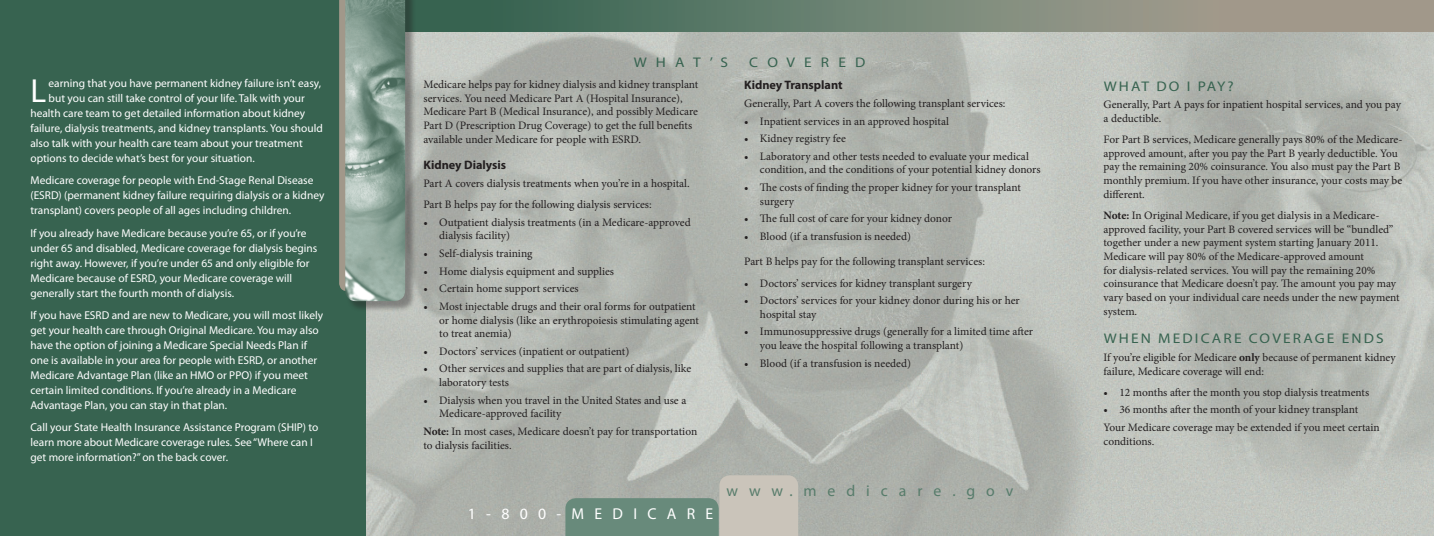
<style>
.page{position:relative;width:1434px;height:536px;background:#fff}
.page>*{position:absolute;margin:0;border:0;box-sizing:border-box;transform-origin:0 0}
.t1{font:33.43px "Myriad Pro";color:#fff}
.t2{font:15.75px "Myriad Pro";color:#577c6b}
.t3{font:15.75px "Myriad Pro";color:#fff}
.t4{font:14px "Myriad Pro";letter-spacing:.14em;color:#376350;scale:1.1 1}
.t5{font:14px "Myriad Pro";letter-spacing:.1em;color:#376350;scale:1.1 1}
.t6{font:700 12.25px "Myriad Pro";color:#231f20}
.Text{font:11.38px/13.7px "Minion Pro";color:#231f20}
.t7{font:11.38px/14.9px "Myriad Pro";color:#fff}
.s1{font-weight:700}
</style>
<div class="page">
<img style="left:365px;top:32px;width:1068px;height:504px">
<div style="left:0;top:0;width:365px;height:536px;background:#376350"></div>
<svg style="left:416px;top:0;width:1017px;height:32px;background:#748474"></svg>
<svg style="left:565px;top:475px;width:233px;height:61px;background:#9aa79c"></svg>
<svg style="left:339px;top:0;width:6px;height:291px;background:#9d9688"></svg>
<div style="left:346px;top:0;width:70px;height:312px;background:#231f20;opacity:.41"></div>
<img style="left:345px;top:0;width:60px;height:301px">
<p class="t1" style="left:30px;top:70px;width:17px">L</p>
<p class="t7" style="left:49px;top:76px;width:274px">earning that you have permanent kidney failure isn’t easy,</p>
<p class="t7" style="left:49px;top:91px;width:258px">but you can still take control of your life. Talk with your</p>
<p class="t7" style="left:30px;top:105px;width:276px">health care team to get detailed information about kidney</p>
<p class="t7" style="left:30px;top:120px;width:294px">failure, dialysis treatments, and kidney transplants. You should</p>
<p class="t7" style="left:30px;top:135px;width:274px">also talk with your health care team about your treatment</p>
<p class="t7" style="left:30px;top:150px;width:226px">options to decide what’s best for your situation.</p>
<p class="t7" style="left:30px;top:173px;width:295px">Medicare coverage for people with End-Stage Renal Disease (ESRD) (permanent kidney failure requiring dialysis or a kidney transplant) covers people of all ages including children.</p>
<p class="t7" style="left:30px;top:225px;width:288px">If you already have Medicare because you’re 65, or if you’re under 65 and disabled, Medicare coverage for dialysis begins right away. However, if you’re under 65 and only eligible for Medicare because of ESRD, your Medicare coverage will generally start the fourth month of dialysis.</p>
<p class="t7" style="left:30px;top:308px;width:294px">If you have ESRD and are new to Medicare, you will most likely get your health care through Original Medicare. You may also have the option of joining a Medicare Special Needs Plan if one is available in your area for people with ESRD, or another Medicare Advantage Plan (like an HMO or PPO) if you meet certain limited conditions. If you’re already in a Medicare Advantage Plan, you can stay in that plan.</p>
<p class="t7" style="left:30px;top:420px;width:289px">Call your State Health Insurance Assistance Program (SHIP) to learn more about Medicare coverage rules. See “Where can I get more information?” on the back cover.</p>
<p class="t4" style="left:633px;top:53px;width:87px">W H A T ’ S</p>
<p class="t4" style="left:749px;top:53px;width:107px">C O V E R E D</p>
<p class="Text" style="left:423px;top:78px;width:276px">Medicare helps pay for kidney dialysis and kidney transplant services. You need Medicare Part A (Hospital Insurance), Medicare Part B (Medical Insurance), and possibly Medicare Part D (Prescription Drug Coverage) to get the full benefits available under Medicare for people with ESRD.</p>
<p class="t6" style="left:423px;top:157px;width:84px">Kidney Dialysis</p>
<p class="Text" style="left:423px;top:176px;width:268px">Part A covers dialysis treatments when you’re in a hospital.</p>
<p class="Text" style="left:423px;top:198px;width:230px">Part B helps pay for the following dialysis services:</p>
<p class="Text" style="left:439px;top:215px;width:253px;text-indent:-16px">• Outpatient dialysis treatments (in a Medicare-approved dialysis facility)</p>
<p class="Text" style="left:423px;top:246px;width:110px">• Self-dialysis training</p>
<p class="Text" style="left:423px;top:264px;width:192px">• Home dialysis equipment and supplies</p>
<p class="Text" style="left:423px;top:282px;width:157px">• Certain home support services</p>
<p class="Text" style="left:439px;top:299px;width:261px;text-indent:-16px">• Most injectable drugs and their oral forms for outpatient or home dialysis (like an erythropoiesis stimulating agent to treat anemia)</p>
<p class="Text" style="left:423px;top:344px;width:207px">• Doctors’ services (inpatient or outpatient)</p>
<p class="Text" style="left:439px;top:362px;width:253px;text-indent:-16px">• Other services and supplies that are part of dialysis, like laboratory tests</p>
<p class="Text" style="left:439px;top:393px;width:248px;text-indent:-16px">• Dialysis when you travel in the United States and use a<br>Medicare-approved facility</p>
<p class="Text" style="left:423px;top:424px;width:275px"><span class="s1">Note:</span> In most cases, Medicare doesn’t pay for transportation to dialysis facilities.</p>
<p class="t6" style="left:744px;top:77px;width:100px">Kidney Transplant</p>
<p class="Text" style="left:744px;top:96px;width:263px">Generally, Part A covers the following transplant services:</p>
<p class="Text" style="left:744px;top:114px;width:206px">• Inpatient services in an approved hospital</p>
<p class="Text" style="left:744px;top:132px;width:103px">• Kidney registry fee</p>
<p class="Text" style="left:760px;top:149px;width:282px;text-indent:-16px">• Laboratory and other tests needed to evaluate your medical condition, and the conditions of your potential kidney donors</p>
<p class="Text" style="left:760px;top:180px;width:262px;text-indent:-16px">• The costs of finding the proper kidney for your transplant surgery</p>
<p class="Text" style="left:744px;top:212px;width:209px">• The full cost of care for your kidney donor</p>
<p class="Text" style="left:744px;top:229px;width:168px">• Blood (if a transfusion is needed)</p>
<p class="Text" style="left:744px;top:255px;width:242px">Part B helps pay for the following transplant services:</p>
<p class="Text" style="left:744px;top:276px;width:229px">• Doctors’ services for kidney transplant surgery</p>
<p class="Text" style="left:760px;top:294px;width:261px;text-indent:-16px">• Doctors’ services for your kidney donor during his or her hospital stay</p>
<p class="Text" style="left:760px;top:325px;width:274px;text-indent:-16px">• Immunosuppressive drugs (generally for a limited time after you leave the hospital following a transplant)</p>
<p class="Text" style="left:744px;top:356px;width:168px">• Blood (if a transfusion is needed)</p>
<h2 class="t3" style="left:468px;top:503px;width:247px">1 - 8 0 0 - M E D I C A R E</h2>
<h2 class="t2" style="left:726px;top:481px;width:288px">w w w . m e d i c a r e . g o v</h2>
<p class="t5" style="left:1103px;top:77px;width:120px">WHAT DO I PAY?</p>
<p class="Text" style="left:1103px;top:98px;width:299px">Generally, Part A pays for inpatient hospital services, and you pay a deductible.</p>
<p class="Text" style="left:1103px;top:133px;width:300px">For Part B services, Medicare generally pays 80% of the Medicare&shy;approved amount, after you pay the Part B yearly deductible. You pay the remaining 20% coinsurance. You also must pay the Part B monthly premium. If you have other insurance, your costs may be different.</p>
<p class="Text" style="left:1103px;top:208px;width:298px"><span class="s1">Note:</span> In Original Medicare, if you get dialysis in a Medicare&shy;approved facility, your Part B covered services will be “bundled” together under a new payment system starting January 2011.<br>Medicare will pay 80% of the Medicare-approved amount<br>for dialysis-related services. You will pay the remaining 20% coinsurance that Medicare doesn’t pay. The amount you pay may vary based on your individual care needs under the new payment system.</p>
<p class="t4" style="left:1103px;top:330px;width:256px">WHEN MEDICARE COVERAGE ENDS</p>
<p class="Text" style="left:1103px;top:350px;width:294px">If you’re eligible for Medicare <span class="s1">only</span> because of permanent kidney failure, Medicare coverage will end:</p>
<p class="Text" style="left:1103px;top:385px;width:267px">• 12 months after the month you stop dialysis treatments</p>
<p class="Text" style="left:1103px;top:403px;width:256px">• 36 months after the month of your kidney transplant</p>
<p class="Text" style="left:1103px;top:420px;width:278px">Your Medicare coverage may be extended if you meet certain conditions.</p>
</div>
